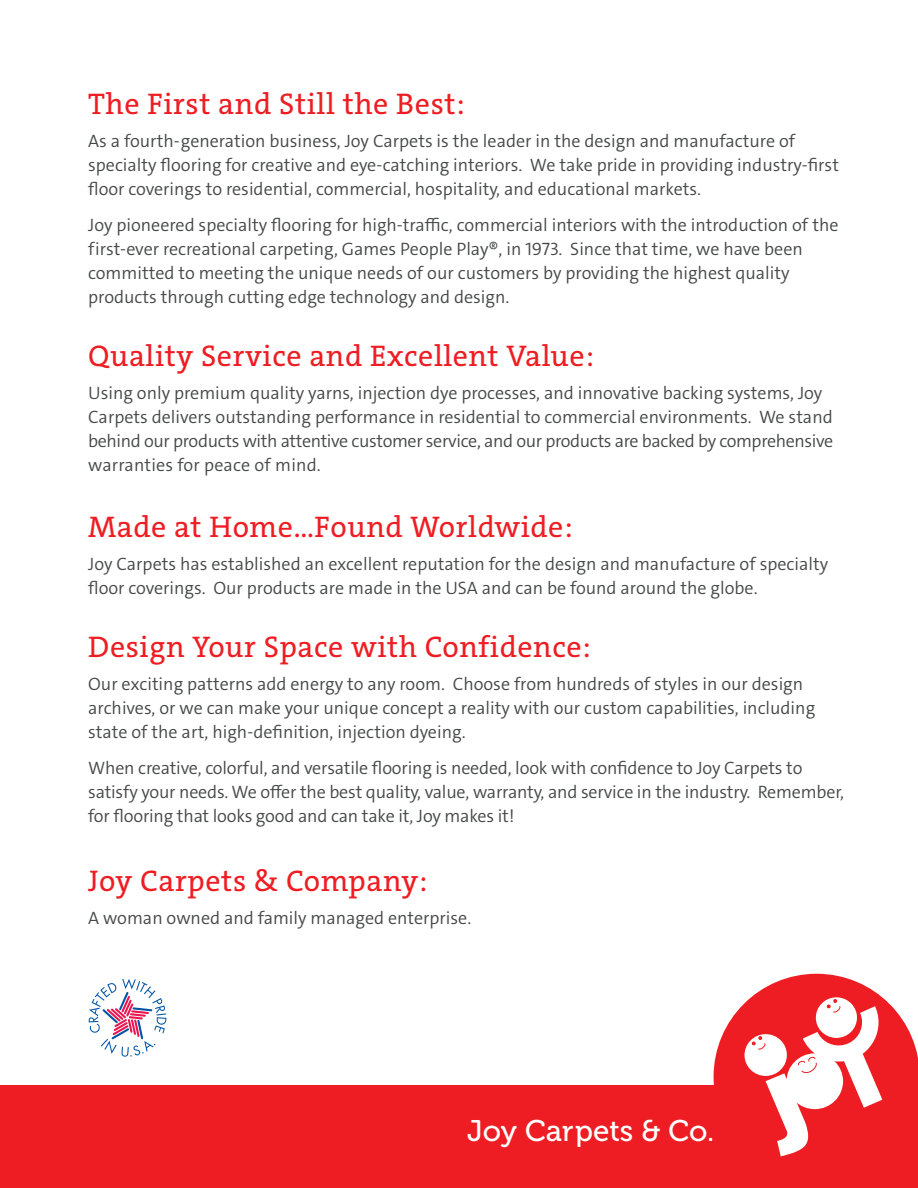
<style>
.page{position:relative;width:918px;height:1188px;background:#fff}
.page>*{position:absolute;margin:0;border:0;box-sizing:border-box;transform-origin:0 0}
.t1{font:30px "The Serif C5";letter-spacing:.02em;color:#ee1d23}
.t2{font:29.7px "Museo 500";color:#fff}
.t3{font:300 18px/24px "The Sans C4 s";color:#464748}
</style>
<div class="page">
<div style="left:0;top:1086px;width:918px;height:102px;background:#ee1d23"></div>
<svg style="left:714px;top:974px;width:204px;height:183px"></svg>
<svg style="left:89px;top:979px;width:77px;height:78px"></svg>
<p class="t1" style="left:88px;top:85px;width:378px">The First and Still the Best:</p>
<p class="t3" style="left:88px;top:129px;width:752px">As a fourth-generation business, Joy Carpets is the leader in the design and manufacture of specialty flooring for creative and eye-catching interiors. We take pride in providing industry-first floor coverings to residential, commercial, hospitality, and educational markets.</p>
<p class="t3" style="left:88px;top:213px;width:752px">Joy pioneered specialty flooring for high-traffic, commercial interiors with the introduction of the first-ever recreational carpeting, Games People Play®, in 1973. Since that time, we have been</p>
<p class="t3" style="left:88px;top:261px;width:703px">committed to meeting the unique needs of our customers by providing the highest quality</p>
<p class="t3" style="left:88px;top:285px;width:423px">products through cutting edge technology and design.</p>
<p class="t1" style="left:88px;top:337px;width:507px">Quality Service and Excellent Value:</p>
<p class="t3" style="left:88px;top:381px;width:747px">Using only premium quality yarns, injection dye processes, and innovative backing systems, Joy Carpets delivers outstanding performance in residential to commercial environments. We stand behind our products with attentive customer service, and our products are backed by comprehensive warranties for peace of mind.</p>
<p class="t1" style="left:88px;top:508px;width:486px">Made at Home...Found Worldwide:</p>
<p class="t3" style="left:88px;top:552px;width:742px">Joy Carpets has established an excellent reputation for the design and manufacture of specialty floor coverings. Our products are made in the USA and can be found around the globe.</p>
<p class="t1" style="left:88px;top:628px;width:504px">Design Your Space with Confidence:</p>
<p class="t3" style="left:88px;top:672px;width:717px">Our exciting patterns add energy to any room. Choose from hundreds of styles in our design</p>
<p class="t3" style="left:88px;top:696px;width:729px">archives, or we can make your unique concept a reality with our custom capabilities, including state of the art, high-definition, injection dyeing.</p>
<p class="t3" style="left:88px;top:756px;width:757px">When creative, colorful, and versatile flooring is needed, look with confidence to Joy Carpets to satisfy your needs. We offer the best quality, value, warranty, and service in the industry. Remember, for flooring that looks good and can take it, Joy makes it!</p>
<p class="t1" style="left:88px;top:862px;width:341px">Joy Carpets &amp; Company:</p>
<p class="t3" style="left:88px;top:906px;width:385px">A woman owned and family managed enterprise.</p>
<p class="t2" style="left:467px;top:1114px;width:249px">Joy Carpets &amp; Co.</p>
</div>
